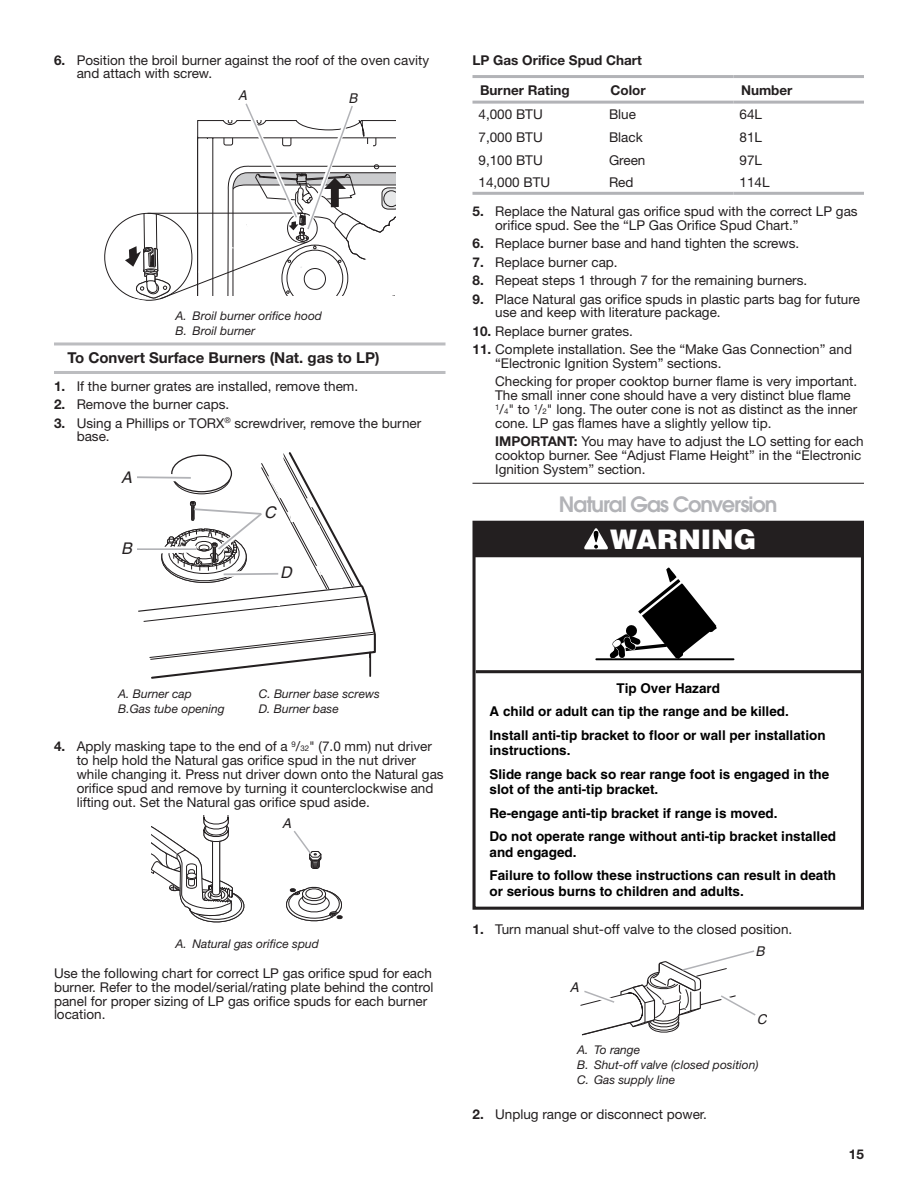
<style>
.page{position:relative;width:918px;height:1188px;background:#fff}
.page>*{position:absolute;margin:0;border:0;box-sizing:border-box;transform-origin:0 0}
.t1{font:900 27px "Helvetica";color:#fff}
.Heading_2{font:600 21px "Avant Garde";letter-spacing:-.05em;color:#b2b3b7}
.t2{font:italic 16.05px "Helvetica";color:#231f20}
.Heading_3_Rules{font:700 15px "Helvetica Neue";color:#231f20}
.Body_Indent{font:13.5px/13.8px "Helvetica Neue";color:#231f20}
.t3{font:700 13.5px/23.2px "Helvetica";color:#000}
.Body{font:13.5px/13.8px "Helvetica Neue";color:#231f20}
.Body_Bold{font:700 13.5px "Helvetica Neue";color:#231f20}
.t4{font:italic 13.5px "Helvetica";color:#231f20}
.t5{font:italic 13.5px "Helvetica";color:#231f20}
.t6{font:italic 12px/15px "Helvetica Neue";color:#231f20}
.s1{font-weight:700}
.s2{font-size:7.8px}
</style>
<div class="page">
<hr style="left:54px;top:342px;width:392px;height:3px;background:#bcbdc0">
<hr style="left:54px;top:371px;width:392px;height:3px;background:#bcbdc0">
<hr style="left:472px;top:483px;width:392px;height:1px;background:#231f20">
<hr style="left:472px;top:192px;width:131px;height:3px;background:#b2b3b7">
<hr style="left:603px;top:192px;width:131px;height:3px;background:#b2b3b7">
<hr style="left:734px;top:192px;width:130px;height:3px;background:#b2b3b7">
<hr style="left:472px;top:75px;width:131px;height:3px;background:#b2b3b7">
<hr style="left:603px;top:75px;width:131px;height:3px;background:#b2b3b7">
<hr style="left:734px;top:75px;width:130px;height:3px;background:#b2b3b7">
<hr style="left:472px;top:101px;width:131px;height:3px;background:#b2b3b7">
<hr style="left:603px;top:101px;width:131px;height:3px;background:#b2b3b7">
<hr style="left:734px;top:101px;width:130px;height:3px;background:#b2b3b7">
<svg style="left:104px;top:103px;width:292px;height:198px"></svg>
<svg style="left:151px;top:452px;width:225px;height:227px"></svg>
<hr style="left:369px;top:653px;width:2px;height:23px;background:#231f20">
<svg style="left:137px;top:453px;width:238px;height:207px"></svg>
<svg style="left:151px;top:816px;width:192px;height:107px"></svg>
<div style="left:472px;top:521px;width:392px;height:389px;border:3px solid #231f20"></div>
<hr style="left:476px;top:670px;width:386px;height:3px;background:#231f20">
<div style="left:474px;top:521px;width:388px;height:36px;background:#231f20"></div>
<svg style="left:584px;top:528px;width:24px;height:21px"></svg>
<hr style="left:596px;top:658px;width:138px;height:2px;background:#000">
<svg style="left:604px;top:567px;width:114px;height:94px"></svg>
<svg style="left:580px;top:950px;width:176px;height:85px"></svg>
<p class="Body_Indent" style="left:77px;top:53px;width:354px;text-indent:-23px"><span class="s1">6.</span> Position the broil burner against the roof of the oven cavity and attach with screw.</p>
<p class="t4" style="left:238px;top:87px;width:10px">A</p>
<p class="t4" style="left:349px;top:90px;width:10px">B</p>
<p class="t6" style="left:176px;top:308px;width:148px">A. Broil burner orifice hood<br>B. Broil burner</p>
<h3 class="Heading_3_Rules" style="left:68px;top:349px;width:314px">To Convert Surface Burners (Nat. gas to LP)</h3>
<p class="Body_Indent" style="left:54px;top:379px;width:306px"><span class="s1">1.</span> If the burner grates are installed, remove them.</p>
<p class="Body_Indent" style="left:54px;top:397px;width:177px"><span class="s1">2.</span> Remove the burner caps.</p>
<p class="Body_Indent" style="left:77px;top:416px;width:346px;text-indent:-23px"><span class="s1">3.</span> Using a Phillips or TORX<sup>®</sup> screwdriver, remove the burner base.</p>
<p class="t2" style="left:121px;top:468px;width:12px">A</p>
<p class="t2" style="left:121px;top:539px;width:12px">B</p>
<p class="t2" style="left:264px;top:503px;width:13px">C</p>
<p class="t2" style="left:280px;top:563px;width:13px">D</p>
<p class="Body_Bold" style="left:472px;top:51px;width:171px">LP Gas Orifice Spud Chart</p>
<p class="Body_Bold" style="left:480px;top:81px;width:91px">Burner Rating</p>
<p class="Body_Bold" style="left:610px;top:81px;width:37px">Color</p>
<p class="Body_Bold" style="left:741px;top:81px;width:53px">Number</p>
<p class="Body" style="left:478px;top:108px;width:66px">4,000 BTU</p>
<p class="Body" style="left:609px;top:108px;width:28px">Blue</p>
<p class="Body" style="left:740px;top:108px;width:24px">64L</p>
<p class="Body" style="left:478px;top:130px;width:66px">7,000 BTU</p>
<p class="Body" style="left:609px;top:130px;width:35px">Black</p>
<p class="Body" style="left:740px;top:130px;width:24px">81L</p>
<p class="Body" style="left:478px;top:153px;width:66px">9,100 BTU</p>
<p class="Body" style="left:609px;top:153px;width:38px">Green</p>
<p class="Body" style="left:740px;top:153px;width:24px">97L</p>
<p class="Body" style="left:478px;top:175px;width:73px">14,000 BTU</p>
<p class="Body" style="left:609px;top:175px;width:26px">Red</p>
<p class="Body" style="left:740px;top:175px;width:32px">114L</p>
<p class="Body_Indent" style="left:495px;top:204px;width:364px;text-indent:-23px"><span class="s1">5.</span> Replace the Natural gas orifice spud with the correct LP gas orifice spud. See the “LP Gas Orifice Spud Chart.”</p>
<p class="Body_Indent" style="left:472px;top:237px;width:328px"><span class="s1">6.</span> Replace burner base and hand tighten the screws.</p>
<p class="Body_Indent" style="left:472px;top:255px;width:147px"><span class="s1">7.</span> Replace burner cap.</p>
<p class="Body_Indent" style="left:472px;top:273px;width:336px"><span class="s1">8.</span> Repeat steps 1 through 7 for the remaining burners.</p>
<p class="Body_Indent" style="left:495px;top:292px;width:366px;text-indent:-23px"><span class="s1">9.</span> Place Natural gas orifice spuds in plastic parts bag for future use and keep with literature package.</p>
<p class="Body_Indent" style="left:472px;top:324px;width:162px"><span class="s1">10.</span> Replace burner grates.</p>
<p class="Body_Indent" style="left:495px;top:342px;width:358px;text-indent:-23px"><span class="s1">11.</span> Complete installation. See the “Make Gas Connection” and “Electronic Ignition System” sections.</p>
<p class="Body_Indent" style="left:495px;top:375px;width:364px">Checking for proper cooktop burner flame is very important.<br>The small inner cone should have a very distinct blue flame <sup>1</sup>/<span class="s2">4</span>" to <sup>1</sup>/<span class="s2">2</span>" long. The outer cone is not as distinct as the inner cone. LP gas flames have a slightly yellow tip.</p>
<p class="Body_Indent" style="left:495px;top:435px;width:370px"><span class="s1">IMPORTANT:</span> You may have to adjust the LO setting for each cooktop burner. See “Adjust Flame Height” in the “Electronic<br>Ignition System” section.</p>
<h2 class="Heading_2" style="left:559px;top:490px;width:220px">Natural Gas Conversion</h2>
<p class="t1" style="left:610px;top:522px;width:148px">WARNING</p>
<p class="t6" style="left:118px;top:686px;width:108px">A. Burner cap<br>B.Gas tube opening</p>
<p class="t6" style="left:259px;top:686px;width:123px">C. Burner base screws<br>D. Burner base</p>
<p class="Body_Indent" style="left:77px;top:739px;width:369px;text-indent:-23px"><span class="s1">4.</span> Apply masking tape to the end of a <sup>9</sup>/<span class="s2">32</span>" (7.0 mm) nut driver to help hold the Natural gas orifice spud in the nut driver while changing it. Press nut driver down onto the Natural gas orifice spud and remove by turning it counterclockwise and lifting out. Set the Natural gas orifice spud aside.</p>
<p class="t4" style="left:282px;top:816px;width:11px">A</p>
<p class="t6" style="left:176px;top:936px;width:145px">A. Natural gas orifice spud</p>
<p class="Body" style="left:54px;top:966px;width:381px">Use the following chart for correct LP gas orifice spud for each burner. Refer to the model/serial/rating plate behind the control panel for proper sizing of LP gas orifice spuds for each burner location.</p>
<p class="t3" style="left:490px;top:677px;width:338px;text-indent:127px">Tip Over Hazard<br>A child or adult can tip the range and be killed.<br>Install anti-tip bracket to floor or wall per installation</p>
<p class="t3" style="left:490px;top:739px;width:341px">instructions.<br>Slide range back so rear range foot is engaged in the</p>
<p class="t3" style="left:490px;top:778px;width:348px">slot of the anti-tip bracket.<br>Re-engage anti-tip bracket if range is moved.<br>Do not operate range without anti-tip bracket installed</p>
<p class="t3" style="left:490px;top:840px;width:348px">and engaged.<br>Failure to follow these instructions can result in death</p>
<p class="t3" style="left:490px;top:879px;width:256px">or serious burns to children and adults.</p>
<p class="Body_Indent" style="left:472px;top:922px;width:321px"><span class="s1">1.</span> Turn manual shut-off valve to the closed position.</p>
<p class="t5" style="left:570px;top:980px;width:14px">A</p>
<p class="t5" style="left:755px;top:943px;width:14px">B</p>
<p class="t5" style="left:757px;top:1011px;width:15px">C</p>
<p class="t6" style="left:577px;top:1042px;width:183px">A. To range<br>B. Shut-off valve (closed position)<br>C. Gas supply line</p>
<p class="Body_Indent" style="left:472px;top:1107px;width:236px"><span class="s1">2.</span> Unplug range or disconnect power.</p>
<p class="Body_Bold" style="left:849px;top:1146px;width:17px">15</p>
</div>
